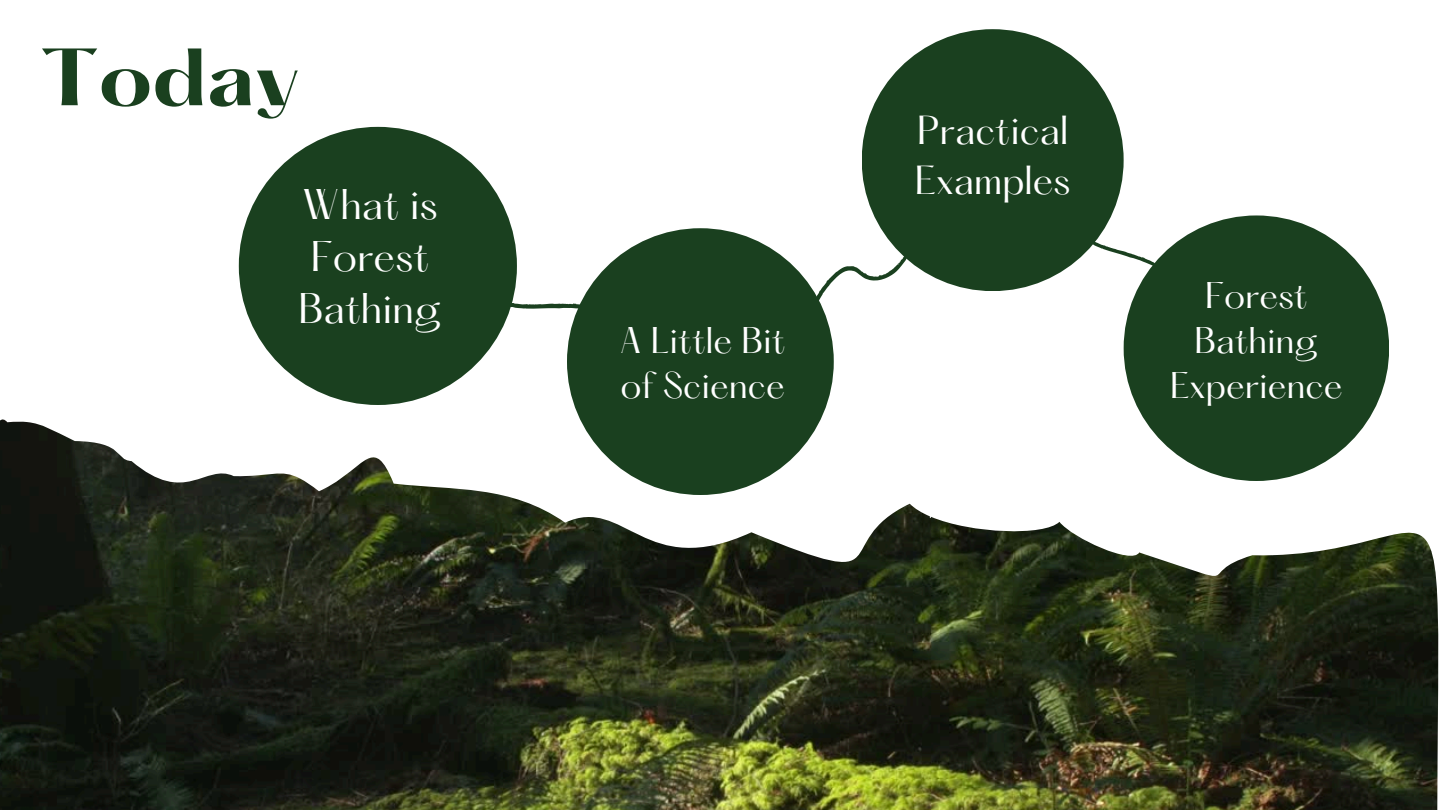
<style>
.page{position:relative;width:1440px;height:810px;background:#fff}
.page>*{position:absolute;margin:0;border:0;box-sizing:border-box;transform-origin:0 0}
.t1{font:700 70.9px "Hatton";color:#1a401f}
.t2{font:37.5px/51.8px "Hatton";color:#fff;text-align:center}
.t3{font:35.5px/49.5px "Hatton";color:#fff}
.t4{font:32.5px/45px "Hatton";color:#fff}
</style>
<div class="page">
<div style="left:239px;top:127px;width:278px;height:278px;background:#1a401f;border-radius:50%"></div>
<svg style="left:807px;top:228px;width:111px;height:96px"></svg>
<div style="left:567px;top:228px;width:267px;height:267px;background:#1a401f;border-radius:50%"></div>
<svg style="left:1078px;top:225px;width:93px;height:81px"></svg>
<svg style="left:483px;top:246px;width:141px;height:136px"></svg>
<div style="left:862px;top:29px;width:262px;height:262px;background:#1a401f;border-radius:50%"></div>
<div style="left:1124px;top:215px;width:265px;height:266px;background:#1a401f;border-radius:50%"></div>
<img style="left:0;top:418px;width:1439px;height:392px">
<h2 class="t1" style="left:41px;top:44px;width:261px">Today</h2>
<h1 class="t2" style="left:299px;top:183px;width:144px">What is<br>Forest<br>Bathing</h1>
<h2 class="t4" style="left:620px;top:321px;width:168px">A Little Bit of Science</h2>
<p class="t3" style="left:915px;top:110px;width:157px">Practical<br>Examples</p>
<p class="t4" style="left:1170px;top:276px;width:174px;text-align:center">Forest<br>Bathing<br>Experience</p>
</div>
